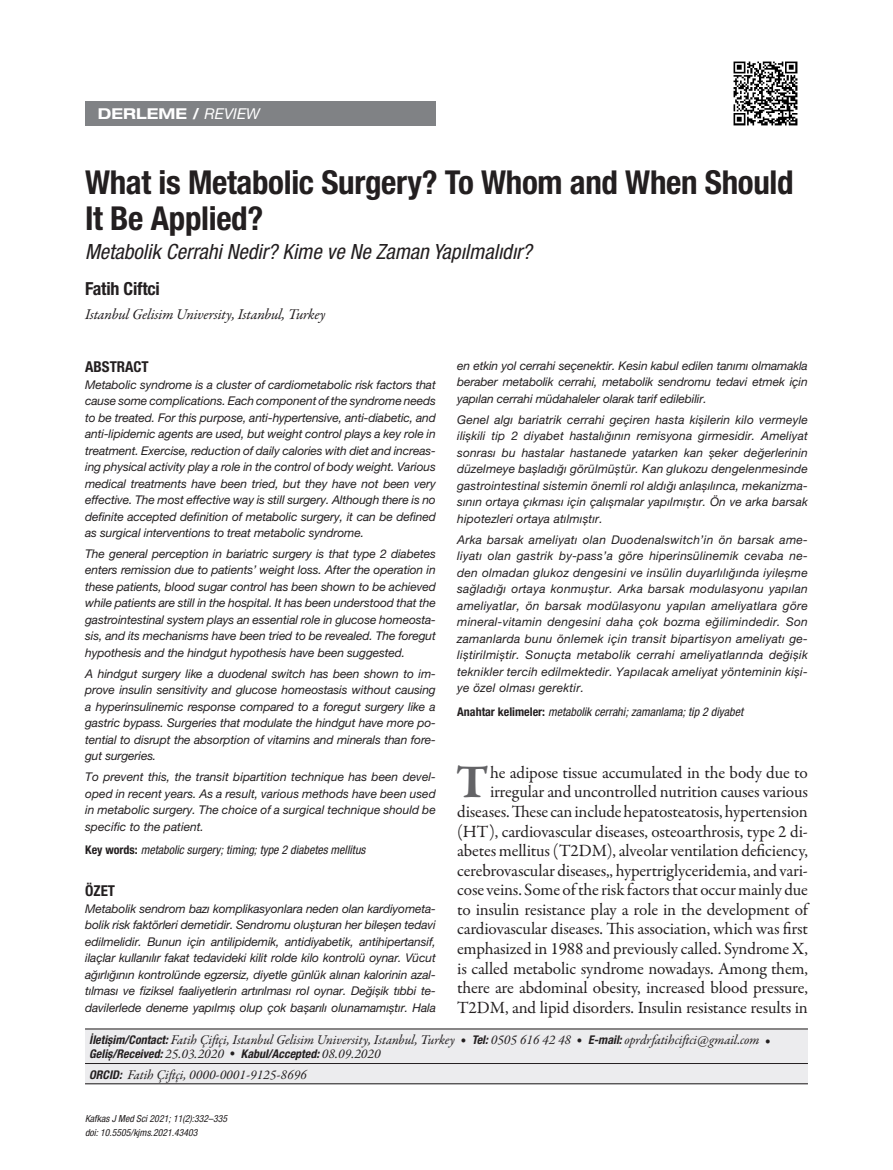
<style>
.page{position:relative;width:893px;height:1170px;background:#fff}
.page>*{position:absolute;margin:0;border:0;box-sizing:border-box;transform-origin:0 0}
.t1{font:700 48px "Garamond Premr Pro";color:#636366}
.t2{font:700 condensed 33px/36px "Helvetica Neue LT Pro";letter-spacing:-.01em;color:#231f20}
.t3{font:italic condensed 21px "Helvetica Neue LT Pro";color:#231f20}
.t4{font:700 condensed 18px "Helvetica Neue LT Pro";letter-spacing:-.01em;color:#231f20}
.t5{font:17.25px/19.5px "Garamond Premr Pro";letter-spacing:-.01em;color:#231f20;text-align:right}
.t6{font:italic 15px "Garamond Premr Pro";letter-spacing:-.015em;color:#231f20}
.t7{font:700 expanded 15px "Helvetica Neue LT Pro";color:#fff}
.t8{font:700 condensed 15px "Helvetica Neue LT Pro";color:#231f20}
.t9{font:italic 13.5px "Garamond Premr Pro";letter-spacing:-.005em;color:#231f20}
.t10{font:italic 12px/16.5px "Helvetica Neue LT Pro";letter-spacing:-.01em;color:#231f20;text-align:justify}
.t11{font:italic condensed 12px "Helvetica Neue LT Pro";color:#231f20}
.t12{font:italic 700 condensed 12px "Helvetica Neue LT Pro";color:#231f20}
.t13{font:italic condensed 9.75px/13.5px "Helvetica Neue LT Pro";color:#231f20}
.s1{font-weight:400;font-style:italic;font-stretch:normal}
.s2{font-weight:700;font-style:normal}
.s3{font-family:"Helvetica Neue LT Pro";font-weight:700;font-stretch:condensed;font-size:12px}
.s4{font-family:"Garamond Premr Pro";font-weight:400;font-stretch:normal;font-size:13.5px}
</style>
<div class="page">
<div style="left:85px;top:101px;width:351px;height:25px;background:#808285"></div>
<div style="left:85px;top:1028px;width:723px;height:56px;background:#ececee"></div>
<hr style="left:85px;top:1028px;width:723px;height:1px;background:#231f20">
<hr style="left:85px;top:1063px;width:723px;height:1px;background:#231f20">
<hr style="left:85px;top:1083px;width:723px;height:1px;background:#231f20">
<img style="left:733px;top:61px;width:64px;height:64px">
<p class="t7" style="left:98px;top:104px;width:164px">DERLEME / <span class="s1">REVIEW</span></p>
<h2 class="t2" style="left:85px;top:163px;width:710px">What is Metabolic Surgery? To Whom and When Should<br>It Be Applied?</h2>
<h3 class="t3" style="left:85px;top:240px;width:448px">Metabolik Cerrahi Nedir? Kime ve Ne Zaman Yapılmalıdır?</h3>
<h3 class="t4" style="left:85px;top:278px;width:76px">Fatih Ciftci</h3>
<p class="t6" style="left:85px;top:304px;width:242px">Istanbul Gelisim University, Istanbul, Turkey</p>
<p class="t8" style="left:85px;top:357px;width:65px">ABSTRACT</p>
<p class="t10" style="left:85px;top:376px;width:352px">Metabolic syndrome is a cluster of cardiometabolic risk factors that cause some complications. Each component of the syndrome needs to be treated. For this purpose, anti-hypertensive, anti-diabetic, and anti-lipidemic agents are used, but weight control plays a key role in treatment. Exercise, reduction of daily calories with diet and increas&shy;ing physical activity play a role in the control of body weight. Various medical treatments have been tried, but they have not been very effective. The most effective way is still surgery. Although there is no definite accepted definition of metabolic surgery, it can be defined as surgical interventions to treat metabolic syndrome.</p>
<p class="t10" style="left:85px;top:545px;width:352px">The general perception in bariatric surgery is that type 2 diabetes enters remission due to patients’ weight loss. After the operation in these patients, blood sugar control has been shown to be achieved while patients are still in the hospital. It has been understood that the gastrointestinal system plays an essential role in glucose homeosta&shy;sis, and its mechanisms have been tried to be revealed. The foregut hypothesis and the hindgut hypothesis have been suggested.</p>
<p class="t10" style="left:85px;top:665px;width:352px">A hindgut surgery like a duodenal switch has been shown to im&shy;prove insulin sensitivity and glucose homeostasis without causing a hyperinsulinemic response compared to a foregut surgery like a gastric bypass. Surgeries that modulate the hindgut have more po&shy;tential to disrupt the absorption of vitamins and minerals than fore&shy;gut surgeries.</p>
<p class="t10" style="left:85px;top:768px;width:352px">To prevent this, the transit bipartition technique has been devel&shy;oped in recent years. As a result, various methods have been used in metabolic surgery. The choice of a surgical technique should be specific to the patient.</p>
<p class="t11" style="left:85px;top:843px;width:282px"><span class="s2">Key words:</span> metabolic surgery; timing; type 2 diabetes mellitus</p>
<p class="t8" style="left:85px;top:881px;width:31px">ÖZET</p>
<p class="t10" style="left:85px;top:900px;width:352px">Metabolik sendrom bazı komplikasyonlara neden olan kardiyometa&shy;bolik risk faktörleri demetidir. Sendromu oluşturan her bileşen tedavi edilmelidir. Bunun için antilipidemik, antidiyabetik, antihipertansif, ilaçlar kullanılır fakat tedavideki kilit rolde kilo kontrolü oynar. Vücut ağırlığının kontrolünde egzersiz, diyetle günlük alınan kalorinin azal&shy;tılması ve fiziksel faaliyetlerin artırılması rol oynar. Değişik tıbbi te&shy;davilerlede deneme yapılmış olup çok başarılı olunamamıştır. Hala</p>
<p class="t10" style="left:457px;top:357px;width:352px">en etkin yol cerrahi seçenektir. Kesin kabul edilen tanımı olmamakla beraber metabolik cerrahi, metabolik sendromu tedavi etmek için yapılan cerrahi müdahaleler olarak tarif edilebilir.</p>
<p class="t10" style="left:457px;top:411px;width:352px">Genel algı bariatrik cerrahi geçiren hasta kişilerin kilo vermeyle ilişkili tip 2 diyabet hastalığının remisyona girmesidir. Ameliyat sonrası bu hastalar hastanede yatarken kan şeker değerlerinin düzelmeye başladığı görülmüştür. Kan glukozu dengelenmesinde gastrointestinal sistemin önemli rol aldığı anlaşılınca, mekanizma&shy;sının ortaya çıkması için çalışmalar yapılmıştır. Ön ve arka barsak hipotezleri ortaya atılmıştır.</p>
<p class="t10" style="left:457px;top:531px;width:352px">Arka barsak ameliyatı olan Duodenalswitch’in ön barsak ame&shy;liyatı olan gastrik by-pass’a göre hiperinsülinemik cevaba ne&shy;den olmadan glukoz dengesini ve insülin duyarlılığında iyileşme sağladığı ortaya konmuştur. Arka barsak modulasyonu yapılan ameliyatlar, ön barsak modülasyonu yapılan ameliyatlara göre mineral-vitamin dengesini daha çok bozma eğilimindedir. Son zamanlarda bunu önlemek için transit bipartisyon ameliyatı ge&shy;liştirilmiştir. Sonuçta metabolik cerrahi ameliyatlarında değişik teknikler tercih edilmektedir. Yapılacak ameliyat yönteminin kişi&shy;ye özel olması gerektir.</p>
<p class="t11" style="left:457px;top:704px;width:287px"><span class="s2">Anahtar kelimeler:</span> metabolik cerrahi; zamanlama; tip 2 diyabet</p>
<h1 class="t1" style="left:456px;top:753px;width:34px">T</h1>
<p class="t5" style="left:457px;top:763px;width:352px">he adipose tissue accumulated in the body due to irregular and uncontrolled nutrition causes various diseases. These can include hepatosteatosis, hypertension (HT), cardiovascular diseases, osteoarthrosis, type 2 di&shy;abetes mellitus (T2DM), alveolar ventilation deficiency, cerebrovascular diseases,, hypertriglyceridemia, and vari&shy;cose veins. Some of the risk factors that occur mainly due to insulin resistance play a role in the development of cardiovascular diseases. This association, which was first emphasized in 1988 and previously called. Syndrome X, is called metabolic syndrome nowadays. Among them, there are abdominal obesity, increased blood pressure, T2DM, and lipid disorders. Insulin resistance results in</p>
<p class="t9" style="left:89px;top:1031px;width:683px"><span class="s3">İletişim/Contact:</span> Fatih Çiftçi, Istanbul Gelisim University, Istanbul, Turkey • <span class="s3">Tel:</span> 0505 616 42 48 • <span class="s3">E-mail:</span> oprdrfatihciftci@gmail.com •</p>
<p class="t12" style="left:89px;top:1046px;width:293px">Geliş/Received: <span class="s4">25.03.2020 •</span> Kabul/Accepted: <span class="s4">08.09.2020</span></p>
<p class="t9" style="left:89px;top:1065px;width:219px"><span class="s3">ORCID:</span> Fatih Çiftçi, 0000-0001-9125-8696</p>
<p class="t13" style="left:85px;top:1112px;width:144px">Kafkas J Med Sci 2021; 11(2):332–335 doi: 10.5505/kjms.2021.43403</p>
</div>
